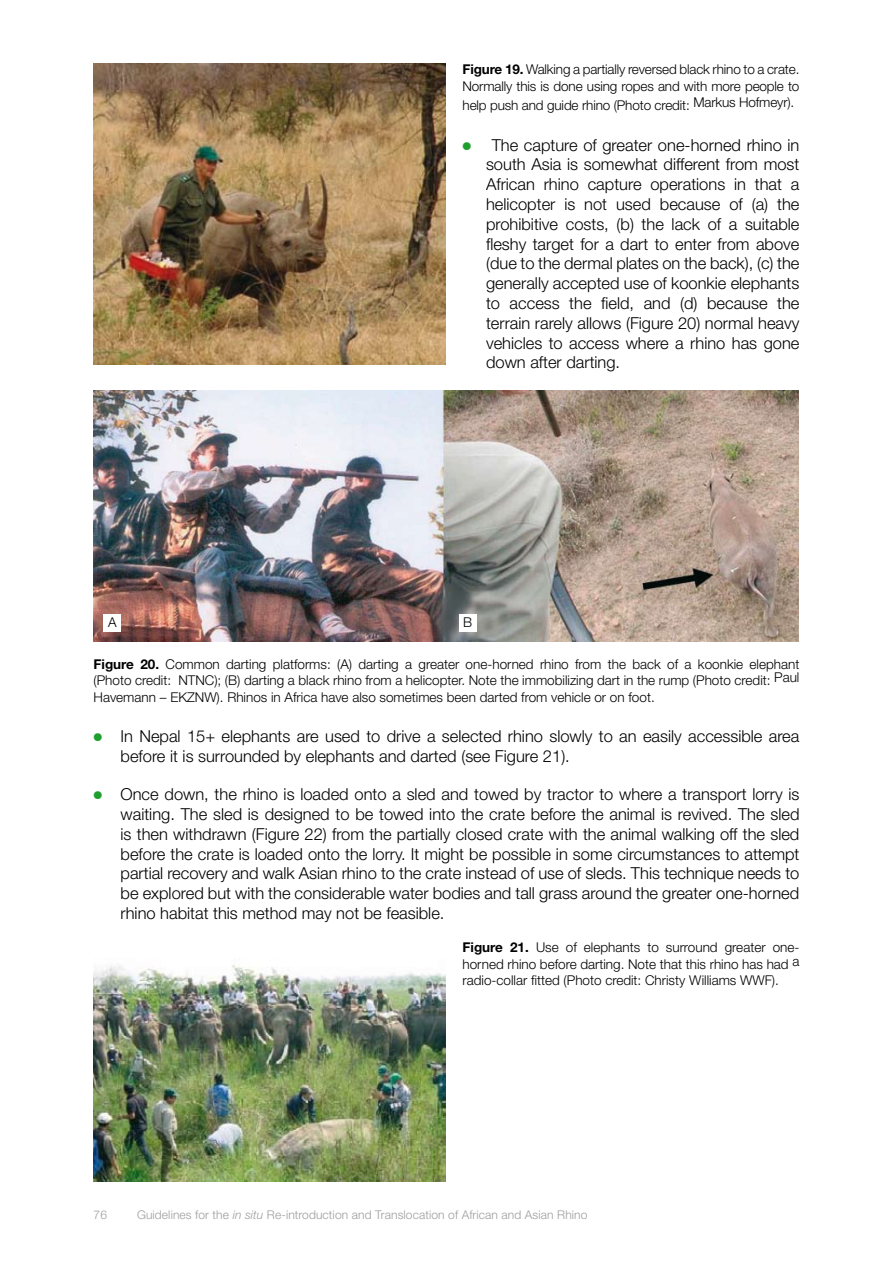
<style>
.page{position:relative;width:893px;height:1263px;background:#fff}
.page>*{position:absolute;margin:0;border:0;box-sizing:border-box;transform-origin:0 0}
.t1{font:300 16.5px/19.8px "Helvetica Neue";color:#000;text-align:justify}
.t2{font:300 13.5px/16.5px "Helvetica Neue";letter-spacing:-.01em;color:#000;text-align:justify}
.t3{font:300 12px "Helvetica Neue";letter-spacing:.01em;color:#9c9d9f}
.s1{font-weight:700}
.s2{font-family:"Helvetica";font-weight:900;font-stretch:condensed;font-size:21px;color:#1e9f2d}
.s3{font-style:italic}
</style>
<div class="page">
<img style="left:94px;top:64px;width:352px;height:300px">
<img style="left:94px;top:391px;width:705px;height:250px">
<img style="left:93px;top:964px;width:352px;height:217px">
<div style="left:104px;top:614px;width:17px;height:17px;background:#fff"></div>
<div style="left:459px;top:614px;width:17px;height:17px;background:#fff"></div>
<p class="t2" style="left:463px;top:61px;width:338px"><span class="s1">Figure 19.</span> Walking a partially reversed black rhino to a crate.<br>Normally this is done using ropes and with more people to</p>
<p class="t2" style="left:463px;top:97px;width:333px">help push and guide rhino (Photo credit: Markus Hofmeyr).</p>
<p class="t1" style="left:486px;top:134px;width:315px;text-indent:-23px"><span class="s2">•</span> The capture of greater one-horned rhino in south Asia is somewhat different from most African rhino capture operations in that a helicopter is not used because of (a) the prohibitive costs, (b) the lack of a suitable fleshy target for a dart to enter from above (due to the dermal plates on the back), (c) the generally accepted use of koonkie elephants to access the field, and (d) because the terrain rarely allows (Figure 20) normal heavy vehicles to access where a rhino has gone down after darting.</p>
<p class="t2" style="left:108px;top:614px;width:10px">A</p>
<p class="t2" style="left:463px;top:614px;width:11px">B</p>
<p class="t2" style="left:94px;top:656px;width:707px"><span class="s1">Figure 20.</span> Common darting platforms: (A) darting a greater one-horned rhino from the back of a koonkie elephant (Photo credit: NTNC); (B) darting a black rhino from a helicopter. Note the immobilizing dart in the rump (Photo credit: Paul Havemann – EKZNW). Rhinos in Africa have also sometimes been darted from vehicle or on foot.</p>
<p class="t1" style="left:121px;top:726px;width:680px;text-indent:-27px"><span class="s2">•</span> In Nepal 15+ elephants are used to drive a selected rhino slowly to an easily accessible area before it is surrounded by elephants and darted (see Figure 21).</p>
<p class="t1" style="left:121px;top:784px;width:680px;text-indent:-27px"><span class="s2">•</span> Once down, the rhino is loaded onto a sled and towed by tractor to where a transport lorry is waiting. The sled is designed to be towed into the crate before the animal is revived. The sled is then withdrawn (Figure 22) from the partially closed crate with the animal walking off the sled before the crate is loaded onto the lorry. It might be possible in some circumstances to attempt partial recovery and walk Asian rhino to the crate instead of use of sleds. This technique needs to be explored but with the considerable water bodies and tall grass around the greater one-horned rhino habitat this method may not be feasible.</p>
<p class="t2" style="left:463px;top:939px;width:338px"><span class="s1">Figure 21.</span> Use of elephants to surround greater one&shy;horned rhino before darting. Note that this rhino has had a radio-collar fitted (Photo credit: Christy Williams WWF).</p>
<p class="t3" style="left:94px;top:1207px;width:15px">76</p>
<p class="t3" style="left:137px;top:1207px;width:452px">Guidelines for the <span class="s3">in situ</span> Re-introduction and Translocation of African and Asian Rhino</p>
</div>
